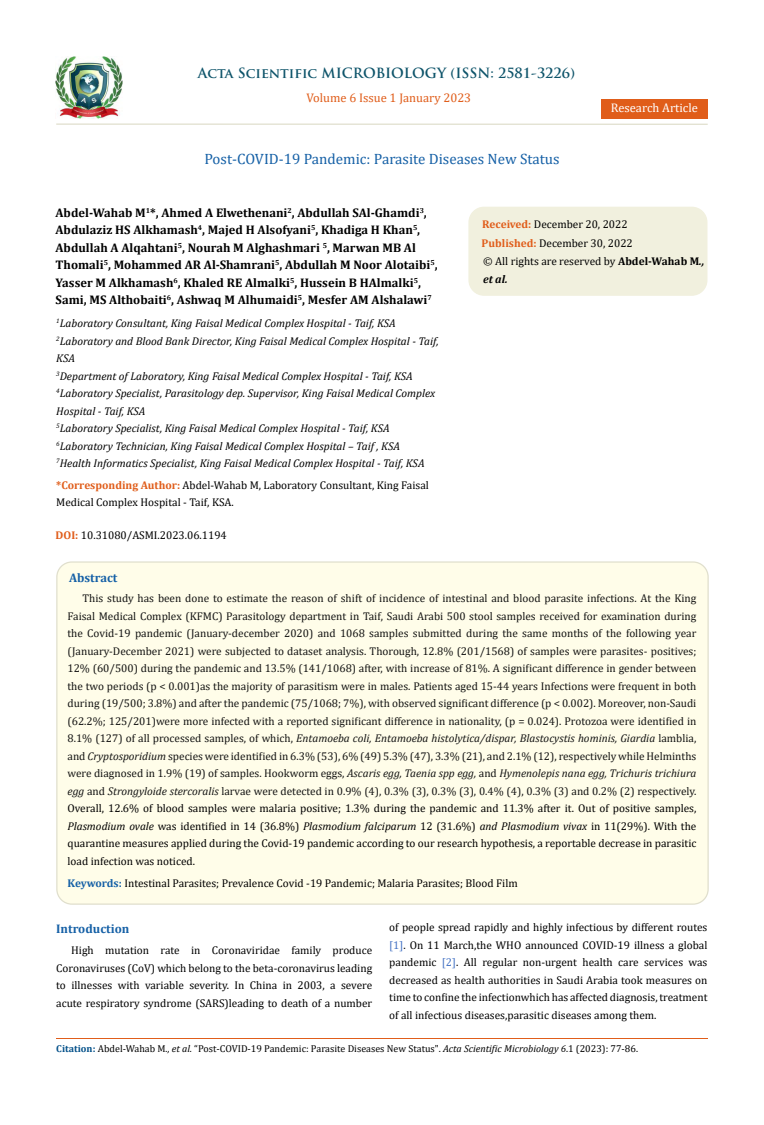
<style>
.page{position:relative;width:764px;height:1125px;background:#fff}
.page>*{position:absolute;margin:0;border:0;box-sizing:border-box;transform-origin:0 0}
.t1{font:15px "Cambria";color:#1560a6}
.t2{font:700 13.75px "Trajan Pro";color:#0e546a}
.t3{font:700 12.5px/17.5px "Cambria";color:#000}
.t4{font:12.5px "Cambria";color:#e05d1a}
.t5{font:700 12.5px "Cambria";color:#1560a6}
.t6{font:12.5px "Cambria";color:#fff}
.t7{font:11.25px/17.5px "Cambria";color:#141413;text-align:justify}
.t8{font:11.25px/17.5px "Cambria";color:#000}
.t9{font:italic 11.25px/17.5px "Cambria";color:#000}
.t10{font:10px "Cambria";color:#000}
.s1{font-weight:700;color:#e05d1a}
.s2{font-weight:700}
.s3{font-weight:700;font-style:italic}
.s4{font-style:italic}
.s5{color:#000}
.s6{font-style:italic;color:#000}
.s7{font-weight:700;color:#1560a6}
.s8{color:#4472c4}
.s9{font-weight:700;color:#035089}
</style>
<div class="page">
<img style="left:56px;top:57px;width:66px;height:61px">
<div style="left:601px;top:99px;width:106px;height:20px;background:#e05d1a"></div>
<div style="left:469px;top:207px;width:238px;height:88px;background:#f1f0de;border-radius:15px"></div>
<div style="left:468px;top:207px;width:239px;height:89px;border:1px solid #f1f0de;border-radius:15px"></div>
<div style="left:57px;top:562px;width:651px;height:342px;background:#fffde9;border-radius:15px"></div>
<hr style="left:56px;top:1038px;width:651px;height:1px;background:#e05d1a">
<hr style="left:56px;top:123px;width:651px;height:2px;background:#e0dfcd">
<p class="t2" style="left:198px;top:64px;width:379px">Acta Scientific MICROBIOLOGY (ISSN: 2581-3226)</p>
<p class="t4" style="left:306px;top:91px;width:166px">Volume 6 Issue 1 January 2023</p>
<h1 class="t1" style="left:204px;top:150px;width:357px">Post-COVID-19 Pandemic: Parasite Diseases New Status</h1>
<p class="t6" style="left:611px;top:100px;width:89px">Research Article</p>
<p class="t3" style="left:56px;top:203px;width:383px">Abdel-Wahab M<sup>1</sup>*, Ahmed A Elwethenani<sup>2</sup>, Abdullah SAl-Ghamdi<sup>3</sup>, Abdulaziz HS Alkhamash<sup>4</sup>, Majed H Alsofyani<sup>5</sup>, Khadiga H Khan<sup>5</sup>, Abdullah A Alqahtani<sup>5</sup>, Nourah M Alghashmari <sup>5</sup>, Marwan MB Al Thomali<sup>5</sup>, Mohammed AR Al-Shamrani<sup>5</sup>, Abdullah M Noor Alotaibi<sup>5</sup>, Yasser M Alkhamash<sup>6</sup>, Khaled RE Almalki<sup>5</sup>, Hussein B HAlmalki<sup>5</sup>, Sami, MS Althobaiti<sup>6</sup>, Ashwaq M Alhumaidi<sup>5</sup>, Mesfer AM Alshalawi<sup>7</sup></p>
<p class="t9" style="left:56px;top:314px;width:384px"><sup>1</sup>Laboratory Consultant, King Faisal Medical Complex Hospital - Taif, KSA <sup>2</sup>Laboratory and Blood Bank Director, King Faisal Medical Complex Hospital - Taif, KSA<br><sup>3</sup>Department of Laboratory, King Faisal Medical Complex Hospital - Taif, KSA <sup>4</sup>Laboratory Specialist, Parasitology dep. Supervisor, King Faisal Medical Complex Hospital - Taif, KSA<br><sup>5</sup>Laboratory Specialist, King Faisal Medical Complex Hospital - Taif, KSA <sup>6</sup>Laboratory Technician, King Faisal Medical Complex Hospital – Taif , KSA<br><sup>7</sup>Health Informatics Specialist, King Faisal Medical Complex Hospital - Taif, KSA</p>
<p class="t8" style="left:56px;top:476px;width:374px"><span class="s1">*Corresponding Author:</span> Abdel-Wahab M, Laboratory Consultant, King Faisal<br>Medical Complex Hospital - Taif, KSA.</p>
<p class="t8" style="left:56px;top:526px;width:173px"><span class="s1">DOI:</span> 10.31080/ASMI.2023.06.1194</p>
<p class="t8" style="left:481px;top:214px;width:153px;line-height:19.1px"><span class="s1">Received:</span> December 20, 2022<br><span class="s1">Published:</span> December 30, 2022</p>
<p class="t8" style="left:483px;top:252px;width:223px">© All rights are reserved by <span class="s2">Abdel-Wahab M</span><span class="s3">., et al.</span></p>
<p class="t5" style="left:69px;top:568px;width:50px">Abstract</p>
<p class="t7" style="left:68px;top:590px;width:630px;text-indent:15px">This study has been done to estimate the reason of shift of incidence of intestinal and blood parasite infections. At the King Faisal Medical Complex (KFMC) Parasitology department in Taif, Saudi Arabi 500 stool samples received for examination during the Covid-19 pandemic (January-december 2020) and 1068 samples submitted during the same months of the following year (January-December 2021) were subjected to dataset analysis. Thorough, 12.8% (201/1568) of samples were parasites- positives; 12% (60/500) during the pandemic and 13.5% (141/1068) after, with increase of 81%. A significant difference in gender between the two periods (p &lt; 0.001)as the majority of parasitism were in males. Patients aged 15-44 years Infections were frequent in both during (19/500; 3.8%) and after the pandemic (75/1068; 7%), with observed significant difference (p &lt; 0.002). Moreover, non-Saudi (62.2%; 125/201)were more infected with a reported significant difference in nationality, (p = 0.024). Protozoa were identified in 8.1% (127) of all processed samples, of which, <span class="s4">Entamoeba coli, Entamoeba histolytica/dispar, Blastocystis hominis, Giardia</span> lamblia, and <span class="s4">Cryptosporidium</span> species were identified in 6.3% (53), 6% (49) 5.3% (47), 3.3% (21), and 2.1% (12), respectively while Helminths were diagnosed in 1.9% (19) of samples. Hookworm eggs, <span class="s4">Ascaris egg, Taenia spp egg,</span> and <span class="s4">Hymenolepis nana egg, Trichuris trichiura egg</span> and <span class="s4">Strongyloide stercoralis</span> larvae were detected in 0.9% (4), 0.3% (3), 0.3% (3), 0.4% (4), 0.3% (3) and 0.2% (2) respectively.<br><span class="s5">Overall, 12.6% of blood samples were malaria positive; 1.3% during the pandemic and 11.3% after it. Out of positive samples, </span><span class="s6">Plasmodium ovale</span> <span class="s5">was identified in 14 (36.8%)</span> <span class="s6">Plasmodium falciparum</span> <span class="s5">12 (31.6%)</span> <span class="s6">and Plasmodium vivax</span> <span class="s5">in 11(29%). With the quarantine measures applied during the Covid-19 pandemic according to our research hypothesis, a reportable decrease in parasitic load infection was noticed.</span></p>
<p class="t8" style="left:68px;top:875px;width:452px"><span class="s7">Keywords:</span> Intestinal Parasites; Prevalence Covid -19 Pandemic; Malaria Parasites; Blood Film</p>
<p class="t5" style="left:56px;top:920px;width:75px">Introduction</p>
<p class="t8" style="left:56px;top:941px;width:317px;text-align:justify;text-indent:15px">High mutation rate in Coronaviridae family produce Coronaviruses (CoV) which belong to the beta-coronavirus leading to illnesses with variable severity. In China in 2003, a severe acute respiratory syndrome (SARS)leading to death of a number</p>
<p class="t8" style="left:389px;top:919px;width:320px;text-align:justify">of people spread rapidly and highly infectious by different routes <span class="s8">[1]</span>. On 11 March,the WHO announced COVID-19 illness a global pandemic <span class="s8">[2]</span>. All regular non-urgent health care services was decreased as health authorities in Saudi Arabia took measures on time to confine the infectionwhich has affected diagnosis, treatment of all infectious diseases,parasitic diseases among them.</p>
<p class="t10" style="left:56px;top:1043px;width:583px"><span class="s9">Citation:</span> Abdel-Wahab M<span class="s4">., et al.</span> “Post-COVID-19 Pandemic: Parasite Diseases New Status". <span class="s4">Acta Scientific Microbiology 6</span>.1 (2023): 77-86.</p>
</div>
